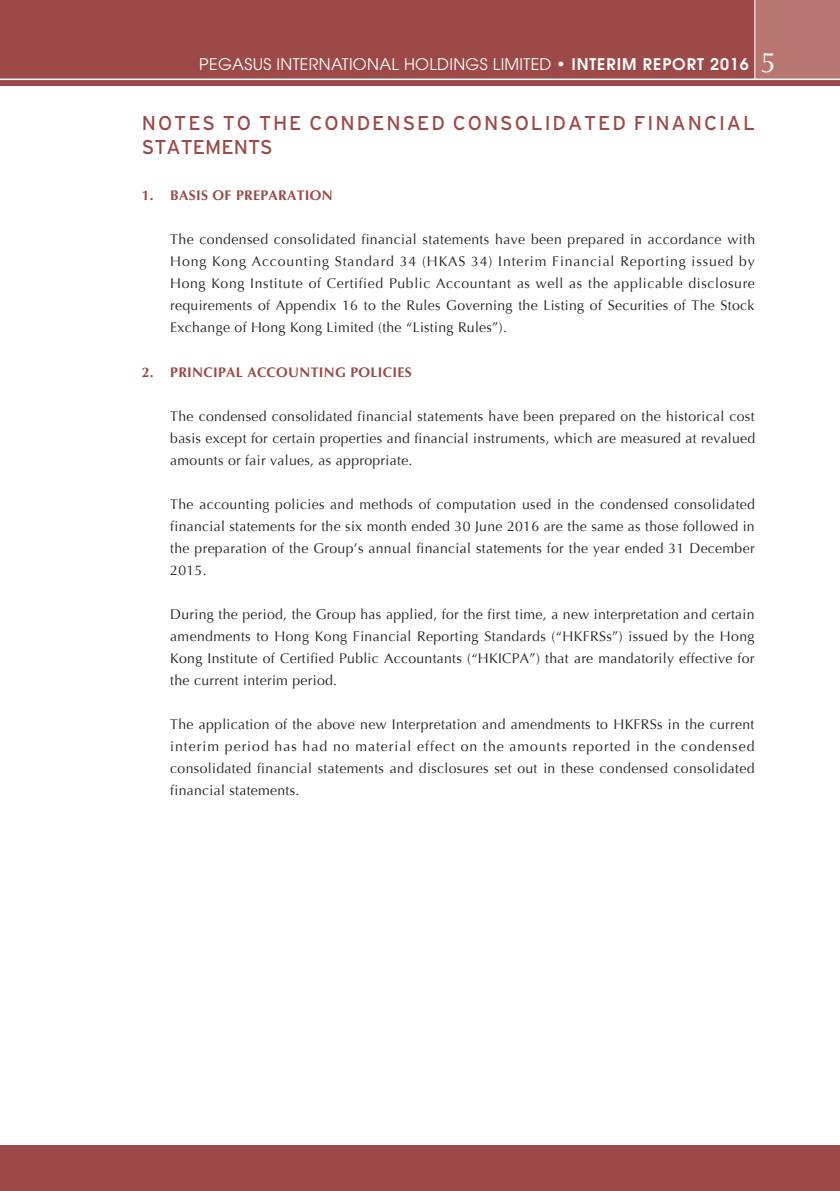
<style>
.page{position:relative;width:840px;height:1191px;background:#fff}
.page>*{position:absolute;margin:0;border:0;box-sizing:border-box;transform-origin:0 0}
.t1{font:20px/24px "Interstate";letter-spacing:.095em;color:#9c4948}
.t2{font:16px "Avant Garde";letter-spacing:.02em;color:#fff}
.t3{font:14px/22px "Optima";letter-spacing:.02em;color:#231f20;text-align:justify}
.t4{font:700 14px "Optima";letter-spacing:.02em;color:#9c4948}
.s1{font-weight:600}
.s2{font-family:"Optima";font-size:28px}
</style>
<div class="page">
<div style="left:0;top:0;width:839px;height:85px;background:#9c4948"></div>
<div style="left:0;top:1145px;width:839px;height:46px;background:#9c4948"></div>
<div style="left:754px;top:0;width:85px;height:79px;background:#b87671"></div>
<hr style="left:754px;top:0;width:1px;height:79px;background:#fff">
<hr style="left:0;top:79px;width:839px;height:1px;background:#fff">
<p class="t2" style="left:199px;top:55px;width:578px">PEGASUS INTERNATIONAL HOLDINGS LIMITED • <span class="s1">INTERIM REPORT 2016</span> <span class="s2">5</span></p>
<h1 class="t1" style="left:142px;top:111px;width:614px">NOTES TO TH E CONDENSED CONSOLIDATED FINANCIAL<br>STATEMENTS</h1>
<p class="t4" style="left:142px;top:187px;width:192px">1. BASIS OF PREPARATION</p>
<p class="t3" style="left:170px;top:229px;width:586px">The condensed consolidated financial statements have been prepared in accordance with Hong Kong Accounting Standard 34 (HKAS 34) Interim Financial Reporting issued by Hong Kong Institute of Certified Public Accountant as well as the applicable disclosure requirements of Appendix 16 to the Rules Governing the Listing of Securities of The Stock Exchange of Hong Kong Limited (the “Listing Rules”).</p>
<p class="t4" style="left:142px;top:363px;width:271px">2. PRINCIPAL ACCOUNTING POLICIES</p>
<p class="t3" style="left:170px;top:405px;width:586px">The condensed consolidated financial statements have been prepared on the historical cost basis except for certain properties and financial instruments, which are measured at revalued amounts or fair values, as appropriate.</p>
<p class="t3" style="left:170px;top:493px;width:586px">The accounting policies and methods of computation used in the condensed consolidated financial statements for the six month ended 30 June 2016 are the same as those followed in the preparation of the Group’s annual financial statements for the year ended 31 December 2015.</p>
<p class="t3" style="left:170px;top:603px;width:585px">During the period, the Group has applied, for the first time, a new interpretation and certain amendments to Hong Kong Financial Reporting Standards (“HKFRSs”) issued by the Hong Kong Institute of Certified Public Accountants (“HKICPA”) that are mandatorily effective for the current interim period.</p>
<p class="t3" style="left:170px;top:713px;width:585px">The application of the above new Interpretation and amendments to HKFRSs in the current interim period has had no material effect on the amounts reported in the condensed consolidated financial statements and disclosures set out in these condensed consolidated financial statements.</p>
</div>
